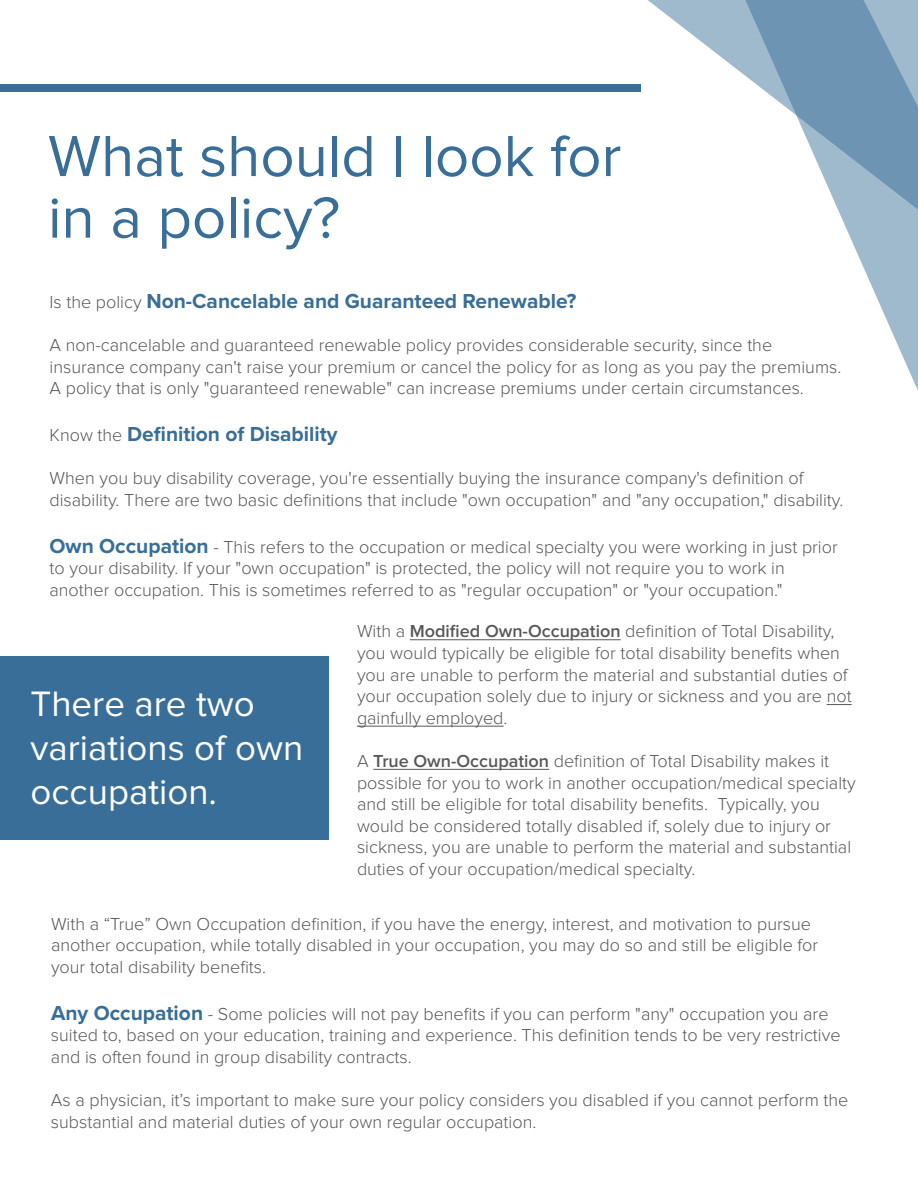
<style>
.page{position:relative;width:918px;height:1188px;background:#fff}
.page>*{position:absolute;margin:0;border:0;box-sizing:border-box;transform-origin:0 0}
.t1{font:60.15px/61.7px "Proxima Nova";color:#386e98}
.t2{font:36.6px/44px "Proxima Nova";color:#fff}
.t3{font:700 21px "Proxima Nova";color:#386e98}
.t4{font:300 18px/21.6px "Proxima Nova";color:#57585a}
.s1{font-weight:300;font-size:18px;color:#57585a}
.s2{font-weight:700;font-size:21px;color:#386e98}
.s3{font-weight:600}
</style>
<div class="page">
<div style="left:0;top:84px;width:640px;height:7px;background:#386e98"></div>
<hr style="left:410px;top:640px;width:211px;height:1px;background:#57585a">
<svg style="left:827px;top:704px;width:25px;height:1px"></svg>
<hr style="left:357px;top:726px;width:147px;height:1px;background:#57585a">
<hr style="left:373px;top:769px;width:176px;height:1px;background:#57585a">
<div style="left:0;top:657px;width:328px;height:183px;background:#386e98"></div>
<svg style="left:867px;top:276px;width:51px;height:115px"></svg>
<svg style="left:597px;top:0;width:321px;height:276px"></svg>
<h1 class="t1" style="left:48px;top:128px;width:575px">What should I look for in a policy?</h1>
<p class="t3" style="left:50px;top:288px;width:528px"><span class="s1">Is the policy</span> Non-Cancelable and Guaranteed Renewable?</p>
<p class="t4" style="left:50px;top:335px;width:793px">A non-cancelable and guaranteed renewable policy provides considerable security, since the insurance company can't raise your premium or cancel the policy for as long as you pay the premiums.<br>A policy that is only "guaranteed renewable" can increase premiums under certain circumstances.</p>
<p class="t3" style="left:50px;top:422px;width:290px"><span class="s1">Know the</span> Definition of Disability</p>
<p class="t4" style="left:50px;top:468px;width:795px">When you buy disability coverage, you're essentially buying the insurance company's definition of disability. There are two basic definitions that include "own occupation" and "any occupation," disability.</p>
<p class="t4" style="left:49px;top:537px;width:790px"><span class="s2">Own Occupation</span> - This refers to the occupation or medical specialty you were working in just prior to your disability. If your "own occupation" is protected, the policy will not require you to work in another occupation. This is sometimes referred to as "regular occupation" or "your occupation."</p>
<h2 class="t2" style="left:30px;top:684px;width:274px">There are two variations of own occupation.</h2>
<p class="t4" style="left:357px;top:621px;width:496px">With a <span class="s3">Modified Own-Occupation</span> definition of Total Disability, you would typically be eligible for total disability benefits when you are unable to perform the material and substantial duties of your occupation solely due to injury or sickness and you are not gainfully employed.</p>
<p class="t4" style="left:357px;top:751px;width:500px">A <span class="s3">True Own-Occupation</span> definition of Total Disability makes it possible for you to work in another occupation/medical specialty and still be eligible for total disability benefits. Typically, you would be considered totally disabled if, solely due to injury or sickness, you are unable to perform the material and substantial duties of your occupation/medical specialty.</p>
<p class="t4" style="left:51px;top:914px;width:769px">With a “True” Own Occupation definition, if you have the energy, interest, and motivation to pursue another occupation, while totally disabled in your occupation, you may do so and still be eligible for your total disability benefits.</p>
<p class="t4" style="left:51px;top:1004px;width:791px"><span class="s2">Any Occupation</span> - Some policies will not pay benefits if you can perform "any" occupation you are suited to, based on your education, training and experience. This definition tends to be very restrictive and is often found in group disability contracts.</p>
<p class="t4" style="left:51px;top:1090px;width:799px">As a physician, it’s important to make sure your policy considers you disabled if you cannot perform the substantial and material duties of your own regular occupation.</p>
</div>
